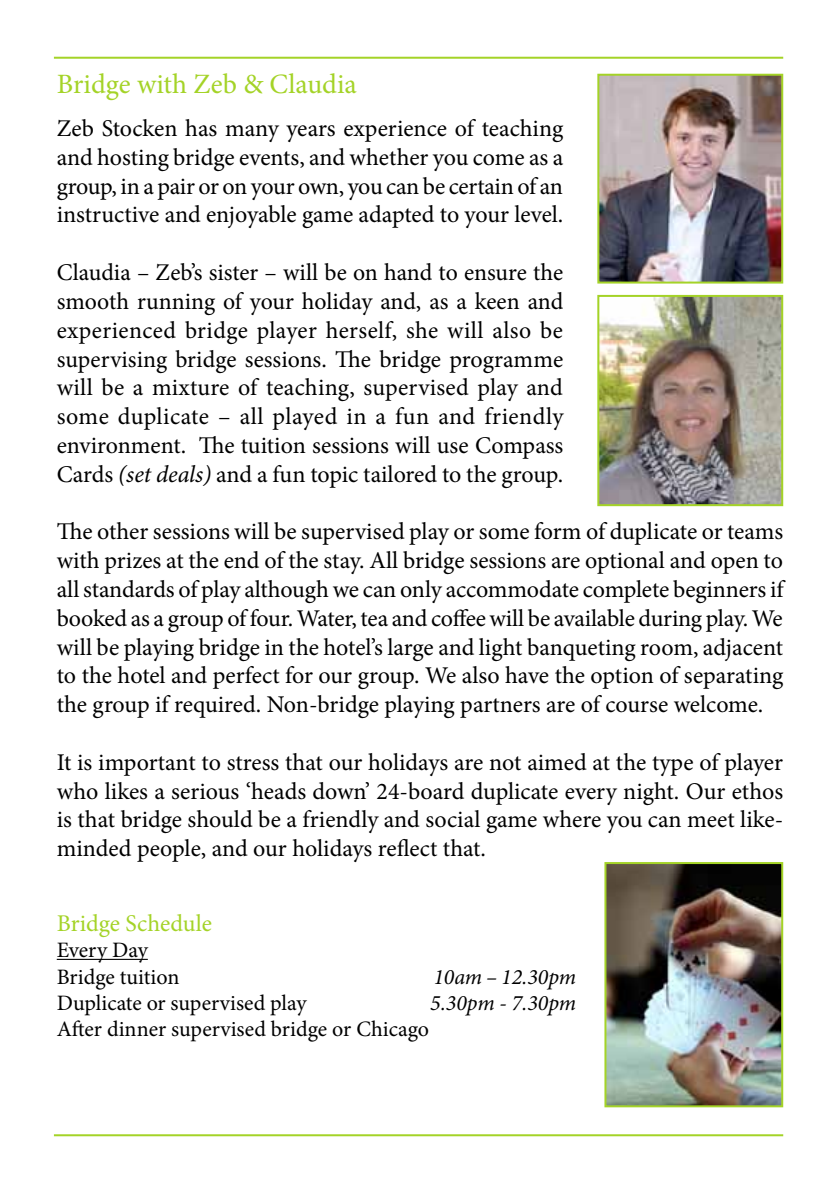
<style>
.page{position:relative;width:840px;height:1191px;background:#fff}
.page>*{position:absolute;margin:0;border:0;box-sizing:border-box;transform-origin:0 0}
.t1{font:28px "Minion Pro";color:#a4d327}
.t2{font:24px/28.8px "Minion Pro";letter-spacing:-.005em;color:#000;text-align:justify}
.t3{font:24px "Minion Pro";color:#a4d327}
.t4{font:22px/26.4px "Minion Pro";color:#000}
.t5{font:italic 22px "Minion Pro";color:#000}
.s1{font-style:italic}
</style>
<div class="page">
<hr style="left:54px;top:57px;width:728px;height:2px;background:#a4d327">
<hr style="left:54px;top:1134px;width:728px;height:2px;background:#a4d327">
<hr style="left:57px;top:958px;width:91px;height:2px;background:#000">
<img style="left:607px;top:865px;width:172px;height:239px">
<div style="left:604px;top:862px;width:178px;height:245px;border:2px solid #a4d327"></div>
<img style="left:600px;top:298px;width:179px;height:205px">
<div style="left:597px;top:295px;width:185px;height:211px;border:2px solid #a4d327"></div>
<img style="left:600px;top:77px;width:179px;height:203px">
<div style="left:597px;top:74px;width:185px;height:209px;border:2px solid #a4d327"></div>
<p class="t1" style="left:57px;top:65px;width:301px">Bridge with Zeb &amp; Claudia</p>
<p class="t2" style="left:57px;top:114px;width:507px">Zeb Stocken has many years experience of teaching and hosting bridge events, and whether you come as a group, in a pair or on your own, you can be certain of an instructive and enjoyable game adapted to your level.</p>
<p class="t2" style="left:57px;top:258px;width:508px">Claudia – Zeb’s sister – will be on hand to ensure the smooth running of your holiday and, as a keen and experienced bridge player herself, she will also be supervising bridge sessions. The bridge programme will be a mixture of teaching, supervised play and some duplicate – all played in a fun and friendly environment. The tuition sessions will use Compass Cards <span class="s1">(set deals)</span> and a fun topic tailored to the group.</p>
<p class="t2" style="left:57px;top:517px;width:727px">The other sessions will be supervised play or some form of duplicate or teams with prizes at the end of the stay. All bridge sessions are optional and open to all standards of play although we can only accommodate complete beginners if booked as a group of four. Water, tea and coffee will be available during play. We will be playing bridge in the hotel’s large and light banqueting room, adjacent to the hotel and perfect for our group. We also have the option of separating the group if required. Non-bridge playing partners are of course welcome.</p>
<p class="t2" style="left:57px;top:748px;width:727px">It is important to stress that our holidays are not aimed at the type of player who likes a serious ‘heads down’ 24-board duplicate every night. Our ethos is that bridge should be a friendly and social game where you can meet like&shy;minded people, and our holidays reflect that.</p>
<p class="t3" style="left:57px;top:907px;width:157px">Bridge Schedule</p>
<p class="t4" style="left:57px;top:937px;width:124px">Every Day<br>Bridge tuition</p>
<p class="t5" style="left:433px;top:961px;width:144px">10am – 12.30pm</p>
<p class="t4" style="left:57px;top:990px;width:251px">Duplicate or supervised play</p>
<p class="t5" style="left:430px;top:988px;width:147px">5.30pm - 7.30pm</p>
<p class="t4" style="left:57px;top:1016px;width:373px">After dinner supervised bridge or Chicago</p>
</div>
